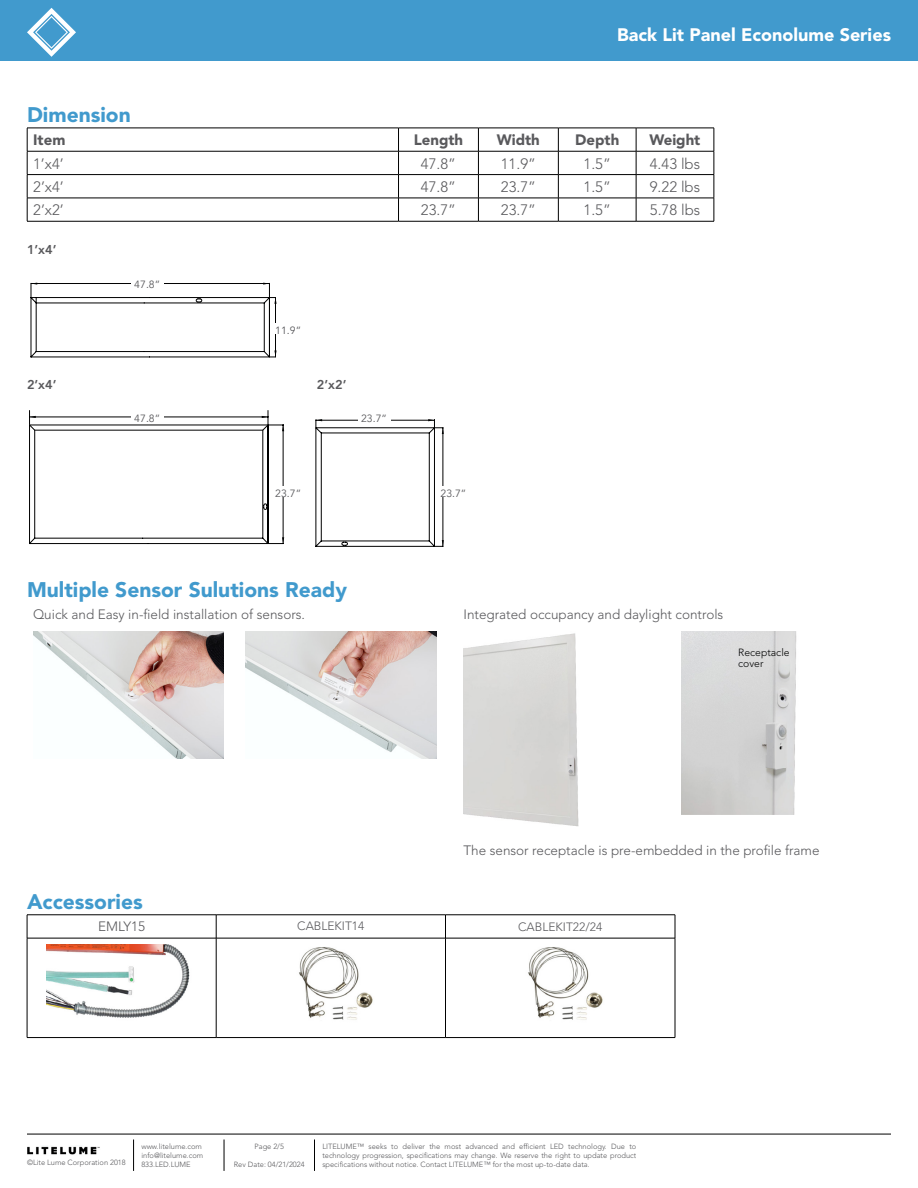
<style>
.page{position:relative;width:918px;height:1188px;background:#fff}
.page>*{position:absolute;margin:0;border:0;box-sizing:border-box;transform-origin:0 0}
.t1{font:900 21px "Avenir LT Std";color:#419acd}
.t2{font:900 18px "Avenir LT Std";color:#fff}
.t3{font:300 15px "Avenir LT Std";color:#59595c}
.t4{font:900 15px "Avenir LT Std";color:#59595c}
.t5{font:300 13.5px "Avenir LT Std";color:#59595c}
.t6{font:800 12.75px "Avenir LT Std";color:#59595c}
.t7{font:300 12px "Avenir LT Std";color:#59595c}
.t8{font:10.5px "Avenir";color:#59595c}
.t9{font:300 10.35px/10.5px "Avenir LT Std";color:#000101}
.t10{font:300 7.5px/9px "Avenir LT Std";color:#59595c;text-align:justify}
</style>
<div class="page">
<div style="left:0;top:0;width:918px;height:60px;background:#419acd"></div>
<svg style="left:27px;top:8px;width:49px;height:49px"></svg>
<img style="left:27px;top:1146px;width:73px;height:9px">
<hr style="left:27px;top:1134px;width:864px;height:1px;background:#000">
<hr style="left:133px;top:1140px;width:1px;height:31px;background:#000">
<hr style="left:224px;top:1140px;width:1px;height:31px;background:#000">
<hr style="left:314px;top:1140px;width:1px;height:31px;background:#000">
<hr style="left:27px;top:128px;width:372px;height:1px;background:#000">
<hr style="left:399px;top:128px;width:79px;height:1px;background:#000">
<hr style="left:478px;top:128px;width:80px;height:1px;background:#000">
<hr style="left:558px;top:128px;width:78px;height:1px;background:#000">
<hr style="left:636px;top:128px;width:78px;height:1px;background:#000">
<hr style="left:27px;top:151px;width:372px;height:1px;background:#000">
<hr style="left:399px;top:151px;width:79px;height:1px;background:#000">
<hr style="left:478px;top:151px;width:80px;height:1px;background:#000">
<hr style="left:558px;top:151px;width:78px;height:1px;background:#000">
<hr style="left:636px;top:151px;width:78px;height:1px;background:#000">
<hr style="left:27px;top:174px;width:372px;height:1px;background:#000">
<hr style="left:399px;top:174px;width:79px;height:1px;background:#000">
<hr style="left:478px;top:174px;width:80px;height:1px;background:#000">
<hr style="left:558px;top:174px;width:78px;height:1px;background:#000">
<hr style="left:636px;top:174px;width:78px;height:1px;background:#000">
<hr style="left:27px;top:198px;width:372px;height:1px;background:#000">
<svg style="left:27px;top:128px;width:1px;height:93px"></svg>
<hr style="left:399px;top:198px;width:79px;height:1px;background:#000">
<svg style="left:398px;top:128px;width:1px;height:93px"></svg>
<hr style="left:478px;top:198px;width:80px;height:1px;background:#000">
<svg style="left:478px;top:128px;width:1px;height:93px"></svg>
<hr style="left:558px;top:198px;width:78px;height:1px;background:#000">
<svg style="left:558px;top:128px;width:1px;height:93px"></svg>
<hr style="left:636px;top:198px;width:78px;height:1px;background:#000">
<svg style="left:636px;top:128px;width:1px;height:93px"></svg>
<svg style="left:714px;top:128px;width:1px;height:93px"></svg>
<hr style="left:27px;top:221px;width:372px;height:1px;background:#000">
<hr style="left:399px;top:221px;width:79px;height:1px;background:#000">
<hr style="left:478px;top:221px;width:80px;height:1px;background:#000">
<hr style="left:558px;top:221px;width:78px;height:1px;background:#000">
<hr style="left:636px;top:221px;width:78px;height:1px;background:#000">
<svg style="left:29px;top:283px;width:415px;height:264px"></svg>
<div style="left:131px;top:278px;width:32px;height:10px;background:#fff"></div>
<div style="left:131px;top:411px;width:32px;height:11px;background:#fff"></div>
<div style="left:358px;top:411px;width:32px;height:11px;background:#fff"></div>
<div style="left:272px;top:486px;width:32px;height:11px;background:#fff"></div>
<div style="left:272px;top:324px;width:32px;height:10px;background:#fff"></div>
<div style="left:437px;top:486px;width:33px;height:11px;background:#fff"></div>
<img style="left:33px;top:631px;width:191px;height:128px">
<img style="left:246px;top:631px;width:190px;height:128px">
<img style="left:464px;top:633px;width:115px;height:194px">
<img style="left:681px;top:631px;width:116px;height:183px">
<hr style="left:27px;top:915px;width:189px;height:1px;background:#000">
<svg style="left:27px;top:915px;width:1px;height:23px"></svg>
<hr style="left:216px;top:915px;width:229px;height:1px;background:#000">
<svg style="left:216px;top:915px;width:1px;height:23px"></svg>
<hr style="left:446px;top:915px;width:229px;height:1px;background:#000">
<svg style="left:445px;top:915px;width:1px;height:23px"></svg>
<svg style="left:675px;top:915px;width:1px;height:23px"></svg>
<hr style="left:27px;top:938px;width:189px;height:1px;background:#000">
<hr style="left:27px;top:938px;width:1px;height:99px;background:#000">
<hr style="left:216px;top:938px;width:229px;height:1px;background:#000">
<hr style="left:216px;top:938px;width:1px;height:99px;background:#000">
<hr style="left:446px;top:938px;width:229px;height:1px;background:#000">
<hr style="left:445px;top:938px;width:1px;height:99px;background:#000">
<hr style="left:675px;top:938px;width:1px;height:99px;background:#000">
<hr style="left:27px;top:1037px;width:189px;height:1px;background:#000">
<hr style="left:216px;top:1037px;width:229px;height:1px;background:#000">
<hr style="left:446px;top:1037px;width:229px;height:1px;background:#000">
<img style="left:46px;top:944px;width:144px;height:74px">
<img style="left:299px;top:947px;width:74px;height:73px">
<img style="left:528px;top:947px;width:75px;height:73px">
<h2 class="t2" style="left:617px;top:23px;width:275px">Back Lit Panel Econolume Series</h2>
<h1 class="t1" style="left:27px;top:102px;width:105px">Dimension</h1>
<h3 class="t4" style="left:33px;top:131px;width:34px">Item</h3>
<h3 class="t4" style="left:414px;top:131px;width:51px">Length</h3>
<h3 class="t4" style="left:497px;top:131px;width:45px">Width</h3>
<h3 class="t4" style="left:575px;top:131px;width:46px">Depth</h3>
<h3 class="t4" style="left:650px;top:131px;width:52px">Weight</h3>
<h3 class="t3" style="left:33px;top:155px;width:32px">1’x4’</h3>
<h3 class="t3" style="left:421px;top:155px;width:37px">47.8”</h3>
<h3 class="t3" style="left:501px;top:155px;width:37px">11.9”</h3>
<h3 class="t3" style="left:584px;top:155px;width:29px">1.5”</h3>
<h3 class="t3" style="left:650px;top:155px;width:52px">4.43 lbs</h3>
<h3 class="t3" style="left:33px;top:178px;width:32px">2’x4’</h3>
<h3 class="t3" style="left:421px;top:178px;width:37px">47.8”</h3>
<h3 class="t3" style="left:501px;top:178px;width:37px">23.7”</h3>
<h3 class="t3" style="left:584px;top:178px;width:29px">1.5”</h3>
<h3 class="t3" style="left:650px;top:178px;width:52px">9.22 lbs</h3>
<h3 class="t3" style="left:33px;top:201px;width:32px">2’x2’</h3>
<h3 class="t3" style="left:421px;top:201px;width:37px">23.7”</h3>
<h3 class="t3" style="left:501px;top:201px;width:37px">23.7”</h3>
<h3 class="t3" style="left:584px;top:201px;width:29px">1.5”</h3>
<h3 class="t3" style="left:650px;top:201px;width:52px">5.78 lbs</h3>
<h3 class="t6" style="left:27px;top:243px;width:31px">1’x4’</h3>
<h3 class="t8" style="left:134px;top:279px;width:27px">47.8”</h3>
<h3 class="t8" style="left:275px;top:324px;width:27px">11.9”</h3>
<h3 class="t6" style="left:27px;top:377px;width:31px">2’x4’</h3>
<h3 class="t6" style="left:317px;top:377px;width:31px">2’x2’</h3>
<h3 class="t8" style="left:134px;top:412px;width:27px">47.8”</h3>
<h3 class="t8" style="left:361px;top:412px;width:27px">23.7”</h3>
<h3 class="t8" style="left:275px;top:487px;width:27px">23.7”</h3>
<h3 class="t8" style="left:441px;top:487px;width:27px">23.7”</h3>
<h1 class="t1" style="left:27px;top:577px;width:322px">Multiple Sensor Sulutions Ready</h1>
<h3 class="t5" style="left:33px;top:607px;width:274px">Quick and Easy in-field installation of sensors.</h3>
<h3 class="t5" style="left:464px;top:607px;width:261px">Integrated occupancy and daylight controls</h3>
<h3 class="t9" style="left:738px;top:648px;width:53px">Receptacle cover</h3>
<h3 class="t5" style="left:464px;top:843px;width:358px">The sensor receptacle is pre-embedded in the profile frame</h3>
<h1 class="t1" style="left:27px;top:889px;width:117px">Accessories</h1>
<h3 class="t5" style="left:98px;top:918px;width:49px">EMLY15</h3>
<h3 class="t7" style="left:297px;top:919px;width:69px">CABLEKIT14</h3>
<h3 class="t7" style="left:518px;top:920px;width:86px">CABLEKIT22/24</h3>
<p class="t10" style="left:141px;top:1142px;width:63px;text-align:left">www.litelume.com info@litelume.com<br>833.LED.LUME</p>
<p class="t10" style="left:255px;top:1142px;width:31px">Page 2/5</p>
<p class="t10" style="left:27px;top:1158px;width:100px">©Lite Lume Corporation 2018</p>
<p class="t10" style="left:234px;top:1160px;width:72px">Rev Date: 04/21/2024</p>
<p class="t10" style="left:322px;top:1142px;width:316px">LITELUME™ seeks to deliver the most advanced and efficient LED technology. Due to technology progression, specifications may change. We reserve the right to update product specifications without notice. Contact LITELUME™ for the most up-to-date data.</p>
</div>
